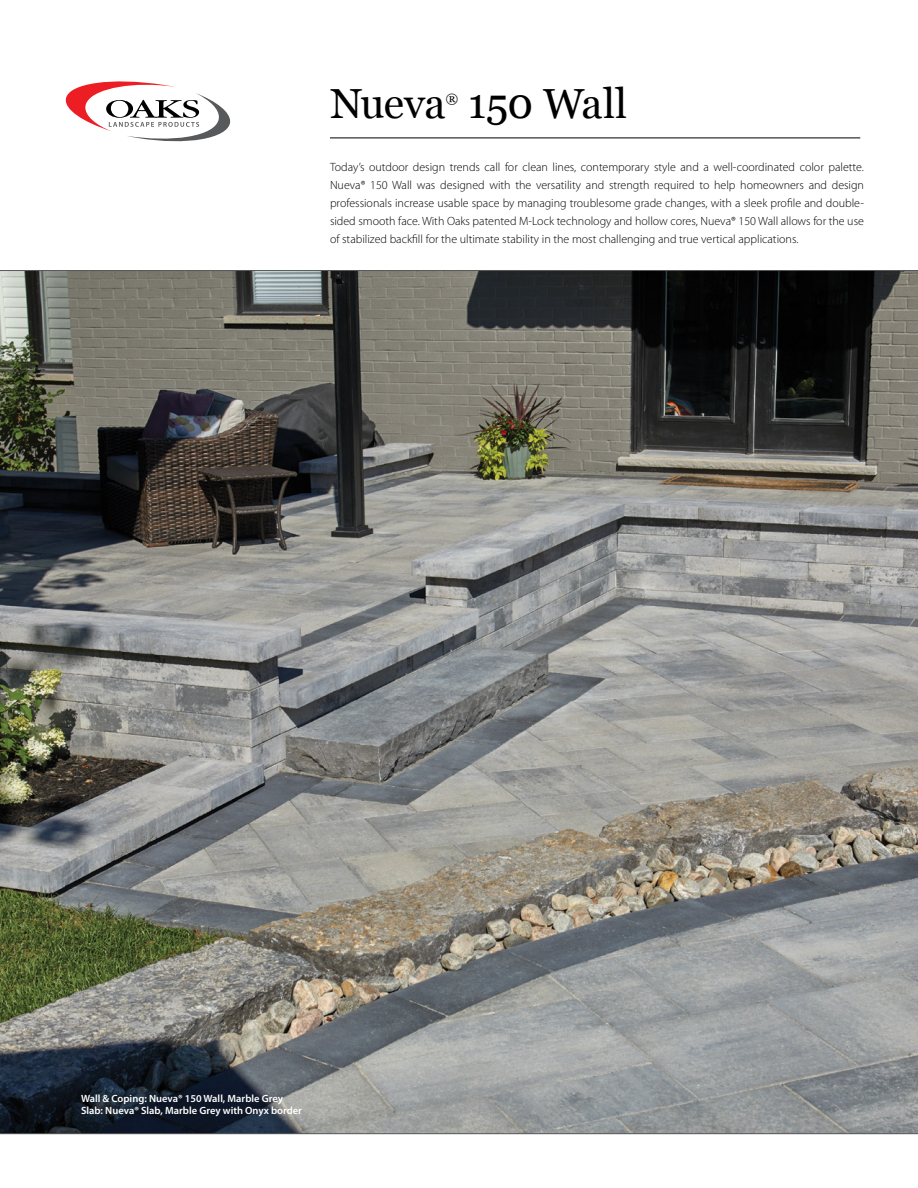
<style>
.page{position:relative;width:918px;height:1188px;background:#fff}
.page>*{position:absolute;margin:0;border:0;box-sizing:border-box;transform-origin:0 0}
.t1{font:42px "Georgia";letter-spacing:-.01em;color:#000}
.t2{font:13.05px "Georgia";color:#000}
.t3{font:300 12px/18px "Myriad Pro";color:#000;text-align:justify}
.t4{font:600 10.5px/12px "Myriad Pro";color:#fff}
</style>
<div class="page">
<img style="left:0;top:270px;width:918px;height:864px">
<svg style="left:65px;top:81px;width:166px;height:61px"></svg>
<hr style="left:330px;top:138px;width:530px;height:1px;background:#000">
<h1 class="t1" style="left:330px;top:73px;width:117px">Nueva</h1>
<p class="t2" style="left:446px;top:89px;width:14px">®</p>
<h1 class="t1" style="left:468px;top:73px;width:161px">150 Wall</h1>
<p class="t3" style="left:330px;top:158px;width:536px">Today’s outdoor design trends call for clean lines, contemporary style and a well-coordinated color palette.<br>Nueva® 150 Wall was designed with the versatility and strength required to help homeowners and design professionals increase usable space by managing troublesome grade changes, with a sleek profile and double&shy;sided smooth face. With Oaks patented M-Lock technology and hollow cores, Nueva® 150 Wall allows for the use of stabilized backfill for the ultimate stability in the most challenging and true vertical applications.</p>
<p class="t4" style="left:81px;top:1092px;width:223px">Wall &amp; Coping: Nueva® 150 Wall, Marble Grey<br>Slab: Nueva® Slab, Marble Grey with Onyx border</p>
</div>
